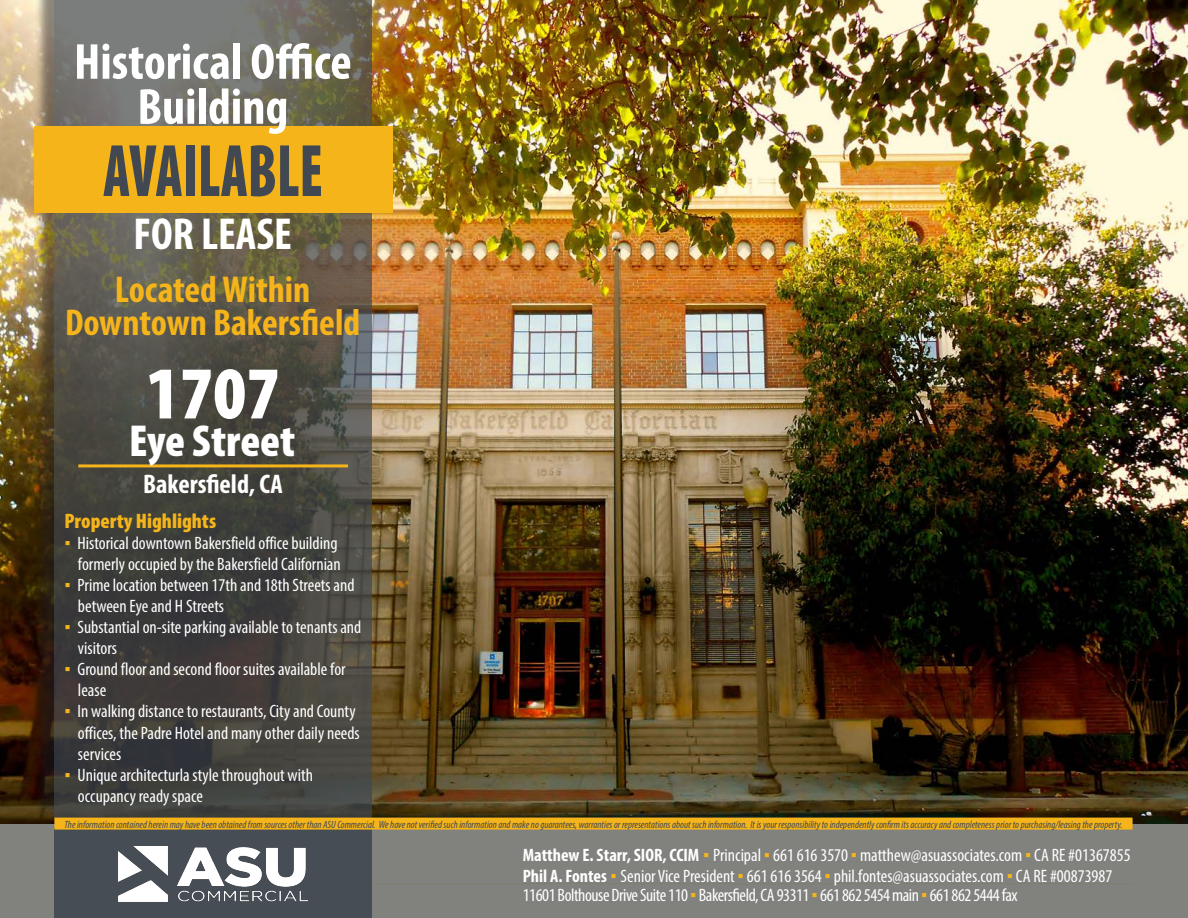
<style>
.page{position:relative;width:1188px;height:918px;background:#fff}
.page>*{position:absolute;margin:0;border:0;box-sizing:border-box;transform-origin:0 0}
.t1{font:900 condensed 75px "Myriad Pro";color:#414851;scale:.76 1}
.t2{font:900 condensed 75px "Myriad Pro";color:#fff}
.t3{font:700 condensed 51px "Myriad Pro";color:#fff}
.t4{font:900 condensed 45px "Myriad Pro";color:#fff}
.t5{font:700 condensed 45px "Myriad Pro";color:#fff}
.t6{font:700 condensed 37.5px "Myriad Pro";color:#f5b41a}
.t7{font:700 condensed 27px "Myriad Pro";color:#fff}
.t8{font:900 condensed 21px "Myriad Pro";color:#f5b41a}
.t9{font:condensed 18px/21px "Myriad Pro";color:#fff}
.t10{font:condensed 18px "Myriad Pro";letter-spacing:-.025em;color:#fff}
.t11{font:italic condensed 10.5px "Myriad Pro";color:#414851}
.s1{font-family:"Impact";font-stretch:normal;color:#f5b41a}
.s2{font-weight:700}
</style>
<div class="page">
<img style="left:0;top:0;width:1188px;height:824px">
<div style="left:34px;top:0;width:334px;height:817px;background:#231f20;opacity:.75"></div>
<svg style="left:54px;top:0;width:318px;height:818px;background:#525048"></svg>
<div style="left:0;top:824px;width:1188px;height:94px;background:#7b7b78"></div>
<div style="left:34px;top:126px;width:358px;height:86px;background:#f5b41a"></div>
<div style="left:54px;top:828px;width:318px;height:90px;background:#414851"></div>
<img style="left:119px;top:846px;width:189px;height:56px">
<div style="left:54px;top:818px;width:1079px;height:12px;background:#f5b41a"></div>
<hr style="left:78px;top:464px;width:270px;height:3px;background:#f5b41a">
<p class="t3" style="left:74px;top:30px;width:279px">Historical Office</p>
<p class="t3" style="left:137px;top:75px;width:152px">Building</p>
<p class="t1" style="left:103px;top:123px;width:291px">AVAILABLE</p>
<p class="t5" style="left:134px;top:206px;width:160px">FOR LEASE</p>
<p class="t6" style="left:115px;top:266px;width:197px">Located Within</p>
<p class="t6" style="left:65px;top:299px;width:297px">Downtown Bakersfield</p>
<p class="t2" style="left:146px;top:345px;width:135px">1707</p>
<p class="t4" style="left:129px;top:412px;width:168px">Eye Street</p>
<p class="t7" style="left:143px;top:467px;width:141px">Bakersfield, CA</p>
<p class="t8" style="left:64px;top:508px;width:153px">Property Highlights</p>
<p class="t9" style="left:64px;top:533px;width:275px"><span class="s1">▪</span> Historical downtown Bakersfield office building</p>
<p class="t9" style="left:78px;top:554px;width:264px">formerly occupied by the Bakersfield Californian</p>
<p class="t9" style="left:64px;top:575px;width:292px"><span class="s1">▪</span> Prime location between 17th and 18th Streets and</p>
<p class="t9" style="left:78px;top:596px;width:148px">between Eye and H Streets</p>
<p class="t9" style="left:64px;top:617px;width:298px"><span class="s1">▪</span> Substantial on-site parking available to tenants and</p>
<p class="t9" style="left:78px;top:638px;width:41px">visitors</p>
<p class="t9" style="left:64px;top:659px;width:283px"><span class="s1">▪</span> Ground floor and second floor suites available for</p>
<p class="t9" style="left:78px;top:680px;width:30px">lease</p>
<p class="t9" style="left:64px;top:701px;width:293px"><span class="s1">▪</span> In walking distance to restaurants, City and County</p>
<p class="t9" style="left:78px;top:722px;width:283px">offices, the Padre Hotel and many other daily needs services</p>
<p class="t9" style="left:64px;top:764px;width:250px"><span class="s1">▪</span> Unique architecturla style throughout with</p>
<p class="t9" style="left:78px;top:785px;width:127px">occupancy ready space</p>
<p class="t11" style="left:64px;top:818px;width:1060px">The information contained herein may have been obtained from sources other than ASU Commercial. We have not verified such information and make no guarantees, warranties or representations about such information. It is your responsibility to independently confirm its accuracy and completeness prior to purchasing/leasing the property.</p>
<p class="t9" style="left:523px;top:844px;width:609px"><span class="s2">Matthew E. Starr, SIOR, CCIM</span> <span class="s1">▪</span> Principal <span class="s1">▪</span> 661 616 3570 <span class="s1">▪</span> matthew@asuassociates.com <span class="s1">▪</span> CA RE #01367855</p>
<p class="t9" style="left:523px;top:865px;width:591px"><span class="s2">Phil A. Fontes</span> <span class="s1">▪</span> Senior Vice President <span class="s1">▪</span> 661 616 3564 <span class="s1">▪</span> phil.fontes@asuassociates.com <span class="s1">▪</span> CA RE #00873987</p>
<p class="t10" style="left:523px;top:884px;width:496px">11601 Bolthouse Drive Suite 110 <span class="s1">▪</span> Bakersfield, CA 93311 <span class="s1">▪</span> 661 862 5454 main <span class="s1">▪</span> 661 862 5444 fax</p>
</div>
